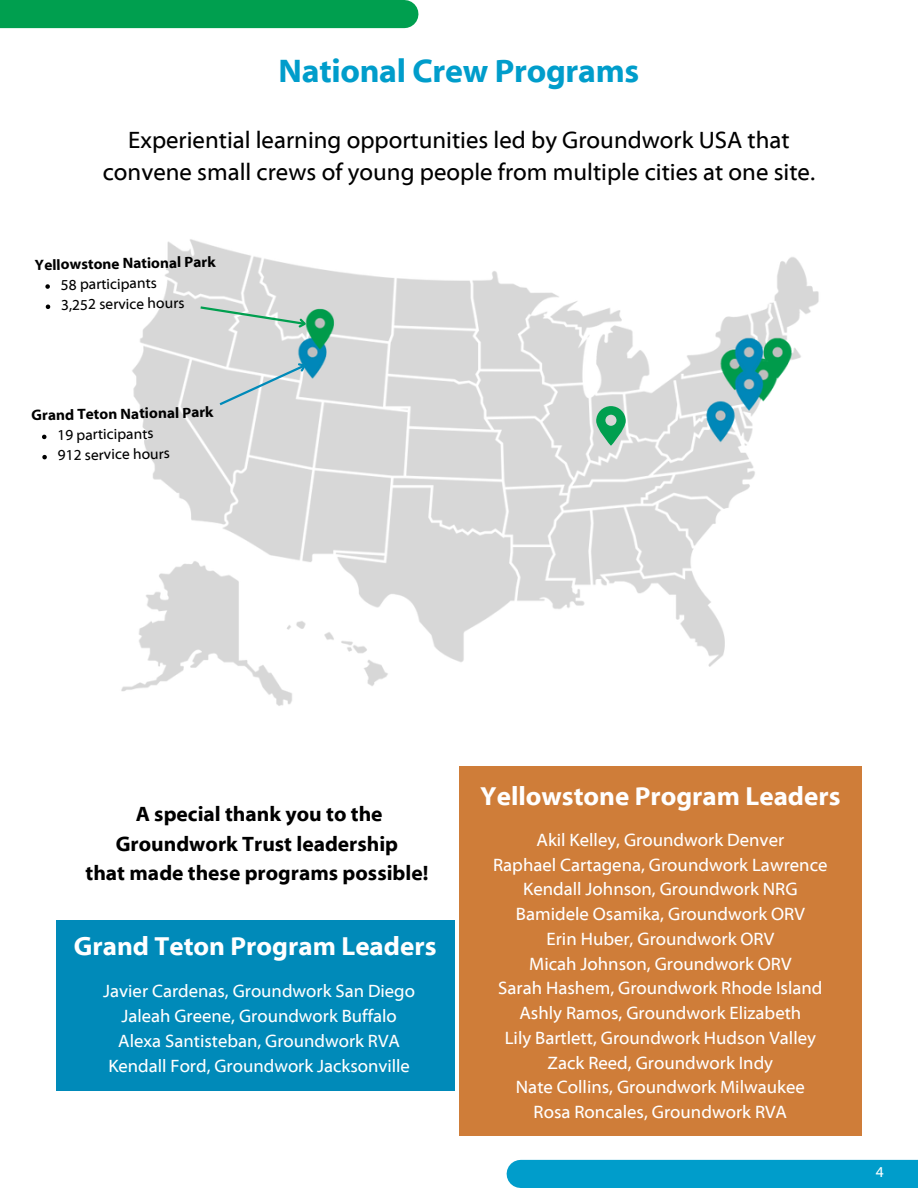
<style>
.page{position:relative;width:918px;height:1188px;background:#fff}
.page>*{position:absolute;margin:0;border:0;box-sizing:border-box;transform-origin:0 0}
.t1{font:700 33px "Myriad Web Pro";letter-spacing:-.01em;color:#009dcb}
.t2{font:700 26.4px "Myriad Web Pro";color:#fff}
.t3{font:24px/32.7px "Myriad Web Pro";color:#000;text-align:center}
.t4{font:700 21px/29.2px "Myriad Web Pro";color:#000;text-align:center}
.t5{font:18.15px/24.8px "Myriad Web Pro";color:#fff;text-align:center}
.t6{font:18px/25px "Myriad Web Pro";color:#fff;text-align:center}
.t7{font:15px "Myriad Web Pro";color:#000}
.t8{font:700 15px "Myriad Web Pro";color:#000}
.t9{font:15px "Myriad Web Pro";color:#feffff}
</style>
<div class="page">
<div style="left:0;top:0;width:404px;height:28px;background:#009f4f"></div>
<div style="left:521px;top:1160px;width:397px;height:28px;background:#009dcb"></div>
<div style="left:459px;top:766px;width:402px;height:370px;background:#cf7d39"></div>
<div style="left:56px;top:920px;width:398px;height:171px;background:#008ab9"></div>
<img style="left:43px;top:239px;width:776px;height:467px">
<svg style="left:198px;top:305px;width:111px;height:26px;background:#c3d3cb"></svg>
<svg style="left:217px;top:358px;width:94px;height:49px;background:#cad4d8"></svg>
<svg style="left:596px;top:406px;width:29px;height:39px"></svg>
<svg style="left:45px;top:284px;width:5px;height:5px"></svg>
<svg style="left:46px;top:305px;width:4px;height:4px"></svg>
<svg style="left:42px;top:435px;width:5px;height:4px"></svg>
<svg style="left:42px;top:455px;width:5px;height:4px"></svg>
<h1 class="t1" style="left:279px;top:53px;width:362px">National Crew Programs</h1>
<h4 class="t3" style="left:103px;top:124px;width:714px">Experiential learning opportunities led by Groundwork USA that convene small crews of young people from multiple cities at one site.</h4>
<h2 class="t8" style="left:35px;top:257px;width:182px;rotate:-1deg">Yellowstone National Park</h2>
<h5 class="t7" style="left:61px;top:276px;width:98px;rotate:-1deg">58 participants</h5>
<p class="t7" style="left:61px;top:297px;width:125px;rotate:-1deg">3,252 service hours</p>
<h2 class="t8" style="left:31px;top:407px;width:184px;rotate:-1deg">Grand Teton National Park</h2>
<h5 class="t7" style="left:57px;top:427px;width:98px;rotate:-1deg">19 participants</h5>
<p class="t7" style="left:58px;top:447px;width:114px;rotate:-1deg">912 service hours</p>
<h3 class="t4" style="left:86px;top:800px;width:344px">A special thank you to the<br>Groundwork Trust leadership<br>that made these programs possible!</h3>
<p class="t2" style="left:74px;top:932px;width:364px">Grand Teton Program Leaders</p>
<p class="t6" style="left:103px;top:978px;width:313px">Javier Cardenas, Groundwork San Diego<br>Jaleah Greene, Groundwork Buffalo<br>Alexa Santisteban, Groundwork RVA</p>
<p class="t6" style="left:108px;top:1053px;width:303px">Kendall Ford, Groundwork Jacksonville</p>
<p class="t2" style="left:480px;top:782px;width:362px">Yellowstone Program Leaders</p>
<h6 class="t5" style="left:493px;top:828px;width:336px">Akil Kelley, Groundwork Denver<br>Raphael Cartagena, Groundwork Lawrence Kendall Johnson, Groundwork NRG Bamidele Osamika, Groundwork ORV<br>Erin Huber, Groundwork ORV<br>Micah Johnson, Groundwork ORV<br>Sarah Hashem, Groundwork Rhode Island Ashly Ramos, Groundwork Elizabeth<br>Lily Bartlett, Groundwork Hudson Valley Zack Reed, Groundwork Indy<br>Nate Collins, Groundwork Milwaukee</h6>
<p class="t5" style="left:534px;top:1100px;width:255px">Rosa Roncales, Groundwork RVA</p>
<p class="t9" style="left:876px;top:1164px;width:9px">4</p>
</div>
